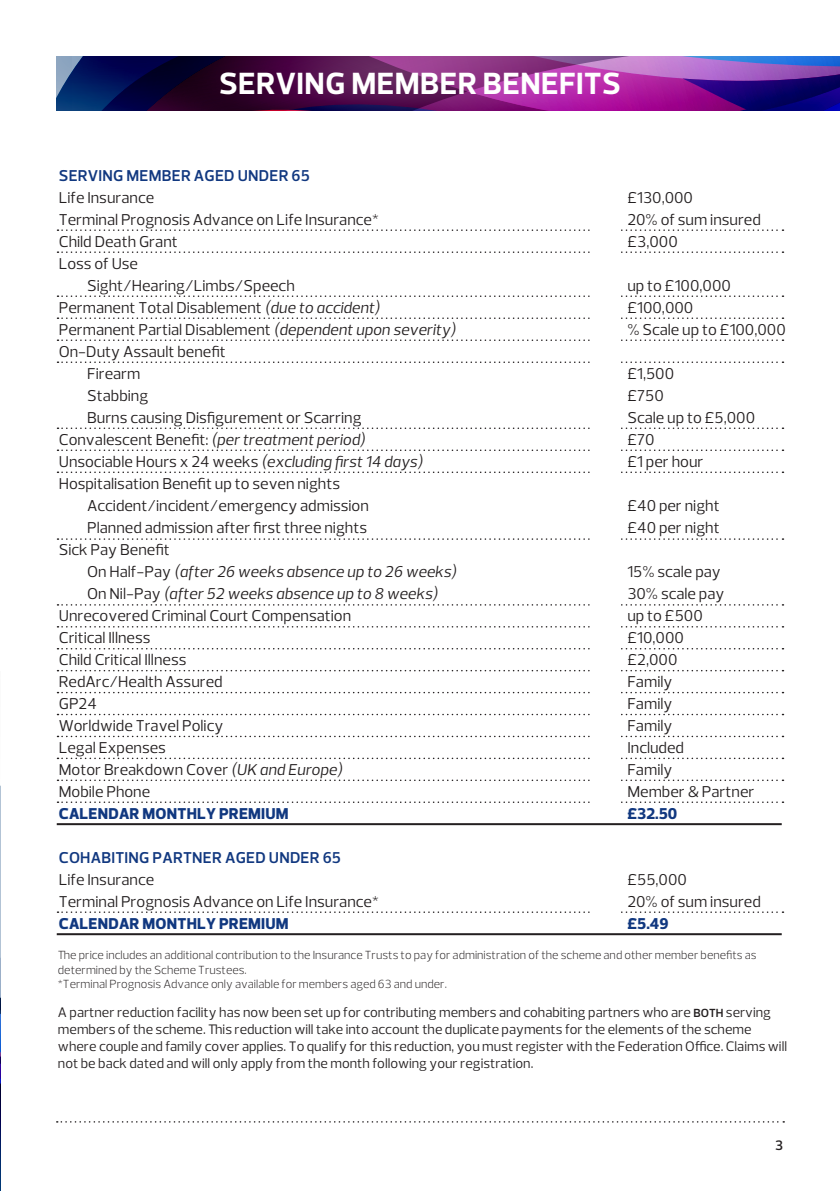
<style>
.page{position:relative;width:840px;height:1191px;background:#fff}
.page>*{position:absolute;margin:0;border:0;box-sizing:border-box;transform-origin:0 0}
.t1{font:700 31.2px "Prelo";letter-spacing:.015em;color:#fff}
.t2{font:16px "Prelo";color:#231f20}
.t3{font:italic 16px "Prelo";color:#231f20}
.t4{font:800 16px "Prelo";letter-spacing:.015em;color:#113880}
.t5{font:600 16px "Prelo";letter-spacing:.015em;color:#113880}
.t6{font:14px/16.8px "Prelo";color:#231f20}
.t7{font:600 14px "Prelo";color:#231f20}
.t8{font:300 12px/14.4px "Prelo";color:#231f20}
.s1{font-style:italic}
.s2{font-style:normal}
.s3{font-weight:600;font-size:12px}
</style>
<div class="page">
<img style="left:0;top:671px;width:1px;height:520px">
<svg style="left:57px;top:57px;width:782px;height:53px;background:#5d2173"></svg>
<svg style="left:57px;top:229px;width:726px;height:2px"></svg>
<svg style="left:57px;top:251px;width:726px;height:2px"></svg>
<svg style="left:57px;top:317px;width:726px;height:2px"></svg>
<svg style="left:57px;top:295px;width:726px;height:2px"></svg>
<svg style="left:57px;top:339px;width:726px;height:2px"></svg>
<svg style="left:57px;top:361px;width:726px;height:2px"></svg>
<svg style="left:57px;top:427px;width:726px;height:2px"></svg>
<svg style="left:57px;top:449px;width:726px;height:2px"></svg>
<svg style="left:57px;top:471px;width:726px;height:2px"></svg>
<svg style="left:57px;top:538px;width:726px;height:2px"></svg>
<svg style="left:57px;top:604px;width:726px;height:1px"></svg>
<svg style="left:57px;top:626px;width:726px;height:1px"></svg>
<svg style="left:57px;top:648px;width:726px;height:1px"></svg>
<svg style="left:57px;top:670px;width:726px;height:1px"></svg>
<svg style="left:57px;top:692px;width:726px;height:1px"></svg>
<svg style="left:57px;top:714px;width:726px;height:1px"></svg>
<svg style="left:57px;top:735px;width:726px;height:2px"></svg>
<svg style="left:57px;top:801px;width:726px;height:2px"></svg>
<svg style="left:57px;top:779px;width:726px;height:2px"></svg>
<svg style="left:57px;top:757px;width:726px;height:2px"></svg>
<svg style="left:57px;top:911px;width:726px;height:2px"></svg>
<svg style="left:57px;top:1121px;width:726px;height:1px"></svg>
<div style="left:591px;top:203px;width:26px;height:717px;background:#fff"></div>
<hr style="left:57px;top:823px;width:724px;height:2px;background:#231f20">
<hr style="left:57px;top:933px;width:724px;height:2px;background:#231f20">
<svg style="left:0;top:671px;width:1px;height:323px"></svg>
<p class="t1" style="left:219px;top:64px;width:403px">SERVING MEMBER BENEFITS</p>
<p class="t5" style="left:59px;top:165px;width:252px">SERVING MEMBER AGED UNDER 65</p>
<p class="t2" style="left:59px;top:187px;width:97px">Life Insurance</p>
<p class="t2" style="left:627px;top:187px;width:67px">£130,000</p>
<p class="t2" style="left:59px;top:209px;width:321px">Terminal Prognosis Advance on Life Insurance*</p>
<p class="t2" style="left:627px;top:209px;width:135px">20% of sum insured</p>
<p class="t2" style="left:59px;top:231px;width:120px">Child Death Grant</p>
<p class="t2" style="left:627px;top:231px;width:52px">£3,000</p>
<p class="t2" style="left:59px;top:253px;width:81px">Loss of Use</p>
<p class="t2" style="left:87px;top:275px;width:209px">Sight/Hearing/Limbs/Speech</p>
<p class="t2" style="left:627px;top:275px;width:105px">up to £100,000</p>
<p class="t2" style="left:59px;top:297px;width:322px">Permanent Total Disablement <span class="s1">(due to accident)</span></p>
<p class="t2" style="left:627px;top:297px;width:67px">£100,000</p>
<p class="t2" style="left:59px;top:319px;width:398px">Permanent Partial Disablement <span class="s1">(dependent upon severity)</span></p>
<p class="t2" style="left:627px;top:319px;width:160px">% Scale up to £100,000</p>
<p class="t2" style="left:59px;top:341px;width:168px">On-Duty Assault benefit</p>
<p class="t2" style="left:87px;top:363px;width:55px">Firearm</p>
<p class="t2" style="left:627px;top:363px;width:48px">£1,500</p>
<p class="t2" style="left:87px;top:385px;width:63px">Stabbing</p>
<p class="t2" style="left:627px;top:385px;width:38px">£750</p>
<p class="t2" style="left:87px;top:407px;width:276px">Burns causing Disfigurement or Scarring</p>
<p class="t2" style="left:627px;top:407px;width:129px">Scale up to £5,000</p>
<p class="t2" style="left:59px;top:429px;width:308px">Convalescent Benefit: <span class="s1">(per treatment period)</span></p>
<p class="t2" style="left:627px;top:429px;width:29px">£70</p>
<p class="t2" style="left:59px;top:451px;width:365px">Unsociable Hours x 24 weeks <span class="s1">(excluding first 14 days)</span></p>
<p class="t2" style="left:627px;top:451px;width:77px">£1 per hour</p>
<p class="t2" style="left:59px;top:473px;width:283px">Hospitalisation Benefit up to seven nights</p>
<p class="t2" style="left:87px;top:495px;width:283px">Accident/incident/emergency admission</p>
<p class="t2" style="left:627px;top:495px;width:94px">£40 per night</p>
<p class="t2" style="left:87px;top:517px;width:281px">Planned admission after first three nights</p>
<p class="t2" style="left:627px;top:517px;width:94px">£40 per night</p>
<p class="t2" style="left:59px;top:539px;width:112px">Sick Pay Benefit</p>
<p class="t3" style="left:87px;top:561px;width:370px"><span class="s2">On Half-Pay</span> (after 26 weeks absence up to 26 weeks)</p>
<p class="t2" style="left:627px;top:561px;width:95px">15% scale pay</p>
<p class="t3" style="left:87px;top:583px;width:352px"><span class="s2">On Nil-Pay</span> (after 52 weeks absence up to 8 weeks)</p>
<p class="t2" style="left:627px;top:583px;width:98px">30% scale pay</p>
<p class="t2" style="left:59px;top:605px;width:294px">Unrecovered Criminal Court Compensation</p>
<p class="t2" style="left:627px;top:605px;width:77px">up to £500</p>
<p class="t2" style="left:59px;top:627px;width:93px">Critical Illness</p>
<p class="t2" style="left:627px;top:627px;width:58px">£10,000</p>
<p class="t2" style="left:59px;top:649px;width:129px">Child Critical Illness</p>
<p class="t2" style="left:627px;top:649px;width:52px">£2,000</p>
<p class="t2" style="left:59px;top:671px;width:165px">RedArc/Health Assured</p>
<p class="t2" style="left:627px;top:671px;width:47px">Family</p>
<p class="t2" style="left:59px;top:693px;width:40px">GP24</p>
<p class="t2" style="left:627px;top:693px;width:47px">Family</p>
<p class="t2" style="left:59px;top:715px;width:166px">Worldwide Travel Policy</p>
<p class="t2" style="left:627px;top:715px;width:47px">Family</p>
<p class="t2" style="left:59px;top:737px;width:108px">Legal Expenses</p>
<p class="t2" style="left:627px;top:737px;width:58px">Included</p>
<p class="t2" style="left:59px;top:759px;width:285px">Motor Breakdown Cover <span class="s1">(UK and Europe)</span></p>
<p class="t2" style="left:627px;top:759px;width:47px">Family</p>
<p class="t2" style="left:59px;top:781px;width:93px">Mobile Phone</p>
<p class="t2" style="left:627px;top:781px;width:128px">Member &amp; Partner</p>
<p class="t4" style="left:59px;top:803px;width:231px">CALENDAR MONTHLY PREMIUM</p>
<p class="t4" style="left:627px;top:803px;width:51px">£32.50</p>
<p class="t5" style="left:59px;top:847px;width:283px">COHABITING PARTNER AGED UNDER 65</p>
<p class="t2" style="left:59px;top:869px;width:97px">Life Insurance</p>
<p class="t2" style="left:627px;top:869px;width:61px">£55,000</p>
<p class="t2" style="left:59px;top:891px;width:321px">Terminal Prognosis Advance on Life Insurance*</p>
<p class="t2" style="left:627px;top:891px;width:135px">20% of sum insured</p>
<p class="t4" style="left:59px;top:913px;width:231px">CALENDAR MONTHLY PREMIUM</p>
<p class="t4" style="left:627px;top:913px;width:43px">£5.49</p>
<p class="t8" style="left:58px;top:948px;width:699px">The price includes an additional contribution to the Insurance Trusts to pay for administration of the scheme and other member benefits as determined by the Scheme Trustees.</p>
<p class="t8" style="left:58px;top:977px;width:390px">*Terminal Prognosis Advance only available for members aged 63 and under.</p>
<p class="t6" style="left:58px;top:1004px;width:730px">A partner reduction facility has now been set up for contributing members and cohabiting partners who are <span class="s3">BOTH</span> serving members of the scheme. This reduction will take into account the duplicate payments for the elements of the scheme where couple and family cover applies. To qualify for this reduction, you must register with the Federation Office. Claims will not be back dated and will only apply from the month following your registration.</p>
<p class="t7" style="left:774px;top:1137px;width:9px">3</p>
</div>
